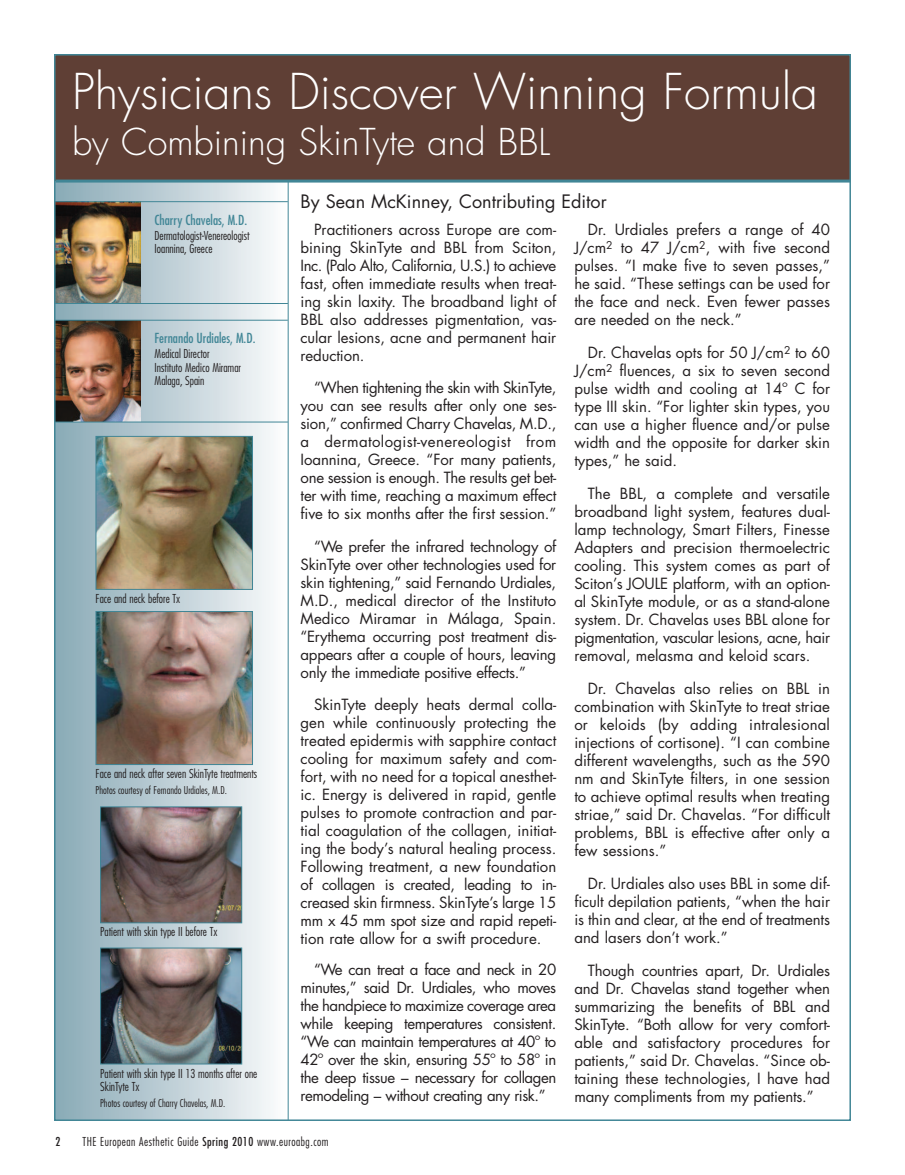
<style>
.page{position:relative;width:905px;height:1175px;background:#fff}
.page>*{position:absolute;margin:0;border:0;box-sizing:border-box;transform-origin:0 0}
.t1{font:300 48px "Futura";color:#fff}
.t2{font:300 36px "Futura";color:#fff}
.t3{font:18px "Futura";color:#231f20}
.t4{font:15px/18px "Futura";letter-spacing:-.005em;color:#231f20;text-align:justify}
.t5{font:condensed 13.5px "Futura";color:#418696}
.t6{font:300 condensed 12px/13.5px "Futura";color:#231f20}
.t7{font:300 condensed 12px "Futura";letter-spacing:.04em;color:#231f20}
.t8{font:condensed 12px "Futura";color:#231f20}
.t9{font:300 condensed 10.5px "Futura";color:#231f20}
.s1{font-weight:400}
</style>
<div class="page">
<img style="left:57px;top:182px;width:230px;height:935px">
<div style="left:54px;top:54px;width:796px;height:127px;background:#5f3f35"></div>
<hr style="left:56px;top:179px;width:794px;height:3px;background:#418696">
<hr style="left:288px;top:181px;width:1px;height:938px;background:#418696">
<img style="left:57px;top:202px;width:84px;height:101px">
<hr style="left:55px;top:303px;width:233px;height:1px;background:#418696">
<hr style="left:55px;top:201px;width:233px;height:1px;background:#418696">
<img style="left:57px;top:321px;width:84px;height:100px">
<hr style="left:55px;top:421px;width:233px;height:1px;background:#418696">
<hr style="left:55px;top:320px;width:233px;height:1px;background:#418696">
<img style="left:102px;top:808px;width:138px;height:113px">
<div style="left:100px;top:806px;width:142px;height:117px;border:1px solid #418696"></div>
<img style="left:102px;top:949px;width:138px;height:113px">
<div style="left:100px;top:947px;width:142px;height:117px;border:1px solid #418696"></div>
<img style="left:98px;top:438px;width:153px;height:150px">
<div style="left:96px;top:436px;width:157px;height:154px;border:1px solid #418696"></div>
<img style="left:98px;top:613px;width:153px;height:150px">
<div style="left:96px;top:611px;width:157px;height:154px;border:1px solid #418696"></div>
<h1 class="t1" style="left:72px;top:69px;width:747px">Physicians Discover Winning Formula</h1>
<h2 class="t2" style="left:72px;top:125px;width:480px">by Combining SkinTyte and BBL</h2>
<p class="t3" style="left:300px;top:193px;width:307px">By Sean McKinney, Contributing Editor</p>
<p class="t5" style="left:155px;top:214px;width:94px">Charry Chavelas, M.D.</p>
<p class="t6" style="left:155px;top:229px;width:96px">Dermatologist-Venereologist<br>Ioannina, Greece</p>
<p class="t4" style="left:300px;top:222px;width:257px;text-indent:14px">Practitioners across Europe are com&shy;bining SkinTyte and BBL from Sciton, Inc. (Palo Alto, California, U.S.) to achieve fast, often immediate results when treat&shy;ing skin laxity. The broadband light of BBL also addresses pigmentation, vas&shy;cular lesions, acne and permanent hair reduction.</p>
<p class="t4" style="left:300px;top:380px;width:257px;text-indent:14px">“When tightening the skin with SkinTyte, you can see results after only one ses&shy;sion,” confirmed Charry Chavelas, M.D., a dermatologist-venereologist from Ioannina, Greece. “For many patients, one session is enough. The results get bet&shy;ter with time, reaching a maximum effect five to six months after the first session.”</p>
<p class="t4" style="left:300px;top:538px;width:257px;text-indent:14px">“We prefer the infrared technology of SkinTyte over other technologies used for skin tightening,” said Fernando Urdiales, M.D., medical director of the Instituto Medico Miramar in Málaga, Spain. “Erythema occurring post treatment dis&shy;appears after a couple of hours, leaving only the immediate positive effects.”</p>
<p class="t4" style="left:300px;top:696px;width:257px;text-indent:14px">SkinTyte deeply heats dermal colla&shy;gen while continuously protecting the treated epidermis with sapphire contact cooling for maximum safety and com&shy;fort, with no need for a topical anesthet&shy;ic. Energy is delivered in rapid, gentle pulses to promote contraction and par&shy;tial coagulation of the collagen, initiat&shy;ing the body’s natural healing process.<br>Following treatment, a new foundation of collagen is created, leading to in&shy;creased skin firmness. SkinTyte’s large 15 mm x 45 mm spot size and rapid repeti&shy;tion rate allow for a swift procedure.</p>
<p class="t4" style="left:300px;top:962px;width:257px;text-indent:14px">“We can treat a face and neck in 20 minutes,” said Dr. Urdiales, who moves the handpiece to maximize coverage area while keeping temperatures consistent. “We can maintain temperatures at 40º to 42º over the skin, ensuring 55º to 58º in the deep tissue – necessary for collagen remodeling – without creating any risk.”</p>
<p class="t4" style="left:574px;top:222px;width:257px;text-indent:14px">Dr. Urdiales prefers a range of 40<br>J/cm<sup>2</sup> to 47 J/cm<sup>2</sup>, with five second pulses. “I make five to seven passes,” he said. “These settings can be used for the face and neck. Even fewer passes are needed on the neck.”</p>
<p class="t4" style="left:574px;top:345px;width:257px;text-indent:13px">Dr. Chavelas opts for 50 J/cm<sup>2</sup> to 60<br>J/cm<sup>2</sup> fluences, a six to seven second pulse width and cooling at 14º C for type III skin. “For lighter skin types, you can use a higher fluence and/or pulse width and the opposite for darker skin types,” he said.</p>
<p class="t4" style="left:574px;top:486px;width:257px;text-indent:13px">The BBL, a complete and versatile broadband light system, features dual&shy;lamp technology, Smart Filters, Finesse Adapters and precision thermoelectric cooling. This system comes as part of Sciton’s JOULE platform, with an option&shy;al SkinTyte module, or as a stand-alone system. Dr. Chavelas uses BBL alone for pigmentation, vascular lesions, acne, hair removal, melasma and keloid scars.</p>
<p class="t4" style="left:574px;top:680px;width:257px;text-indent:14px">Dr. Chavelas also relies on BBL in combination with SkinTyte to treat striae or keloids (by adding intralesional injections of cortisone). “I can combine different wavelengths, such as the 590 nm and SkinTyte filters, in one session to achieve optimal results when treating striae,” said Dr. Chavelas. “For difficult problems, BBL is effective after only a few sessions.”</p>
<p class="t4" style="left:574px;top:875px;width:257px;text-indent:13px">Dr. Urdiales also uses BBL in some dif&shy;ficult depilation patients, “when the hair is thin and clear, at the end of treatments and lasers don’t work.”</p>
<p class="t4" style="left:574px;top:962px;width:257px;text-indent:14px">Though countries apart, Dr. Urdiales and Dr. Chavelas stand together when summarizing the benefits of BBL and SkinTyte. “Both allow for very comfort&shy;able and satisfactory procedures for patients,” said Dr. Chavelas. “Since ob&shy;taining these technologies, I have had many compliments from my patients.”</p>
<p class="t5" style="left:155px;top:332px;width:102px">Fernando Urdiales, M.D.</p>
<p class="t6" style="left:155px;top:348px;width:88px">Medical Director<br>Instituto Medico Miramar<br>Malaga, Spain</p>
<p class="t6" style="left:96px;top:592px;width:86px">Face and neck before Tx</p>
<p class="t6" style="left:96px;top:767px;width:163px">Face and neck after seven SkinTyte treatments</p>
<p class="t9" style="left:96px;top:785px;width:133px">Photos courtesy of Fernando Urdiales, M.D.</p>
<p class="t6" style="left:100px;top:925px;width:119px">Patient with skin type II before Tx</p>
<p class="t6" style="left:100px;top:1068px;width:159px;line-height:12.8px">Patient with skin type II 13 months after one<br>SkinTyte Tx</p>
<p class="t9" style="left:100px;top:1098px;width:127px">Photos courtesy of Charry Chavelas, M.D.</p>
<p class="t8" style="left:56px;top:1135px;width:6px">2</p>
<p class="t7" style="left:82px;top:1136px;width:248px">THE European Aesthetic Guide <span class="s1">Spring 2010</span> www.euroabg.com</p>
</div>
